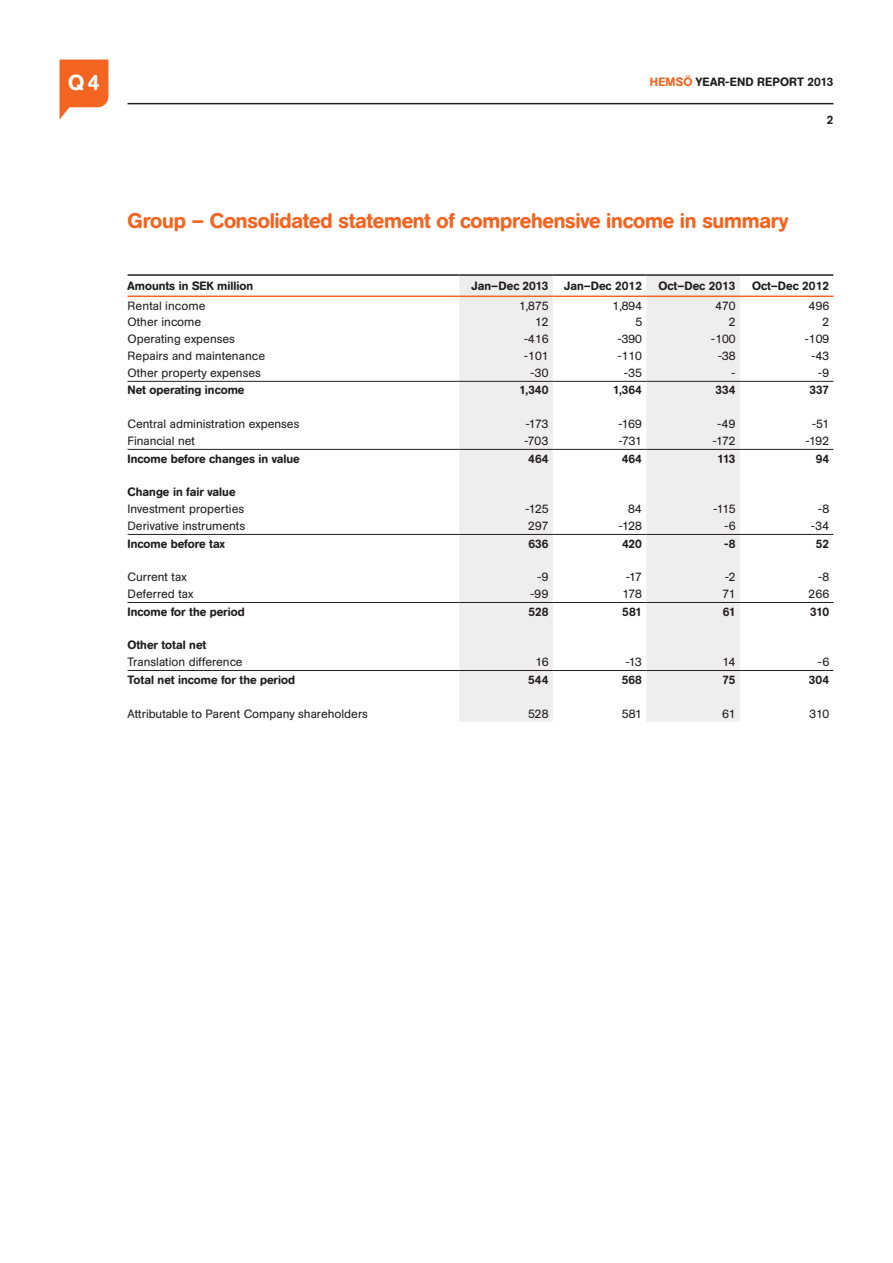
<style>
.page{position:relative;width:893px;height:1263px;background:#fff}
.page>*{position:absolute;margin:0;border:0;box-sizing:border-box;transform-origin:0 0}
.t1{font:500 21.6px "AG Book Rounded Std";color:#fff}
.t2{font:500 21px "AG Book Rounded Std";letter-spacing:-.015em;color:#f36421}
.t3{font:12px "AG Book Rounded Std";color:#231f20}
.t4{font:500 12px "AG Book Rounded Std";color:#231f20}
.t5{font:500 12px "AG Book Rounded Std";letter-spacing:.02em;color:#231f20}
.s1{color:#f36421}
</style>
<div class="page">
<svg style="left:60px;top:60px;width:48px;height:59px"></svg>
<hr style="left:128px;top:103px;width:705px;height:1px;background:#231f20">
<svg style="left:459px;top:276px;width:281px;height:445px;fill:#eeeeef"></svg>
<hr style="left:128px;top:381px;width:331px;height:1px;background:#231f20">
<hr style="left:459px;top:381px;width:94px;height:1px;background:#231f20">
<hr style="left:553px;top:381px;width:93px;height:1px;background:#231f20">
<hr style="left:646px;top:381px;width:94px;height:1px;background:#231f20">
<hr style="left:740px;top:381px;width:93px;height:1px;background:#231f20">
<hr style="left:128px;top:449px;width:331px;height:1px;background:#231f20">
<hr style="left:459px;top:449px;width:94px;height:1px;background:#231f20">
<hr style="left:553px;top:449px;width:93px;height:1px;background:#231f20">
<hr style="left:646px;top:449px;width:94px;height:1px;background:#231f20">
<hr style="left:740px;top:449px;width:93px;height:1px;background:#231f20">
<hr style="left:128px;top:534px;width:331px;height:1px;background:#231f20">
<hr style="left:459px;top:534px;width:94px;height:1px;background:#231f20">
<hr style="left:553px;top:534px;width:93px;height:1px;background:#231f20">
<hr style="left:646px;top:534px;width:94px;height:1px;background:#231f20">
<hr style="left:740px;top:534px;width:93px;height:1px;background:#231f20">
<hr style="left:128px;top:274px;width:331px;height:2px;background:#231f20">
<hr style="left:459px;top:274px;width:94px;height:2px;background:#231f20">
<hr style="left:553px;top:274px;width:93px;height:2px;background:#231f20">
<hr style="left:646px;top:274px;width:94px;height:2px;background:#231f20">
<hr style="left:740px;top:274px;width:93px;height:2px;background:#231f20">
<hr style="left:128px;top:602px;width:331px;height:1px;background:#231f20">
<hr style="left:459px;top:602px;width:94px;height:1px;background:#231f20">
<hr style="left:553px;top:602px;width:93px;height:1px;background:#231f20">
<hr style="left:646px;top:602px;width:94px;height:1px;background:#231f20">
<hr style="left:740px;top:602px;width:93px;height:1px;background:#231f20">
<hr style="left:128px;top:296px;width:331px;height:1px;background:#f36421">
<hr style="left:459px;top:296px;width:94px;height:1px;background:#f36421">
<hr style="left:553px;top:296px;width:93px;height:1px;background:#f36421">
<hr style="left:646px;top:296px;width:94px;height:1px;background:#f36421">
<hr style="left:740px;top:296px;width:93px;height:1px;background:#f36421">
<hr style="left:128px;top:670px;width:331px;height:1px;background:#231f20">
<hr style="left:459px;top:670px;width:94px;height:1px;background:#231f20">
<hr style="left:553px;top:670px;width:93px;height:1px;background:#231f20">
<hr style="left:646px;top:670px;width:94px;height:1px;background:#231f20">
<hr style="left:740px;top:670px;width:93px;height:1px;background:#231f20">
<h1 class="t1" style="left:68px;top:70px;width:33px">Q4</h1>
<p class="t5" style="left:650px;top:74px;width:185px"><span class="s1">HEMSÖ</span> YEAR-END REPORT 2013</p>
<p class="t4" style="left:827px;top:113px;width:8px">2</p>
<h2 class="t2" style="left:128px;top:209px;width:662px">Group – Consolidated statement of comprehensive income in summary</h2>
<p class="t4" style="left:128px;top:279px;width:127px">Amounts in SEK million</p>
<p class="t4" style="left:471px;top:279px;width:79px">Jan–Dec 2013</p>
<p class="t4" style="left:564px;top:279px;width:80px">Jan–Dec 2012</p>
<p class="t4" style="left:659px;top:279px;width:79px">Oct–Dec 2013</p>
<p class="t4" style="left:752px;top:279px;width:79px">Oct–Dec 2012</p>
<p class="t3" style="left:128px;top:299px;width:80px">Rental income</p>
<p class="t3" style="left:519px;top:299px;width:31px">1,875</p>
<p class="t3" style="left:613px;top:299px;width:31px">1,894</p>
<p class="t3" style="left:715px;top:299px;width:22px">470</p>
<p class="t3" style="left:809px;top:299px;width:22px">496</p>
<p class="t3" style="left:128px;top:315px;width:75px">Other income</p>
<p class="t3" style="left:535px;top:315px;width:15px">12</p>
<p class="t3" style="left:635px;top:315px;width:8px">5</p>
<p class="t3" style="left:729px;top:315px;width:8px">2</p>
<p class="t3" style="left:822px;top:315px;width:8px">2</p>
<p class="t3" style="left:128px;top:332px;width:109px">Operating expenses</p>
<p class="t3" style="left:524px;top:332px;width:26px">-416</p>
<p class="t3" style="left:617px;top:332px;width:26px">-390</p>
<p class="t3" style="left:711px;top:332px;width:26px">-100</p>
<p class="t3" style="left:804px;top:332px;width:26px">-109</p>
<p class="t3" style="left:128px;top:349px;width:139px">Repairs and maintenance</p>
<p class="t3" style="left:524px;top:349px;width:26px">-101</p>
<p class="t3" style="left:617px;top:349px;width:26px">-110</p>
<p class="t3" style="left:718px;top:349px;width:19px">-38</p>
<p class="t3" style="left:811px;top:349px;width:19px">-43</p>
<p class="t3" style="left:127px;top:366px;width:135px">Other property expenses</p>
<p class="t3" style="left:530px;top:366px;width:20px">-30</p>
<p class="t3" style="left:624px;top:366px;width:20px">-35</p>
<p class="t3" style="left:731px;top:366px;width:6px">-</p>
<p class="t3" style="left:818px;top:366px;width:13px">-9</p>
<p class="t4" style="left:127px;top:383px;width:118px">Net operating income</p>
<p class="t4" style="left:519px;top:383px;width:31px">1,340</p>
<p class="t4" style="left:613px;top:383px;width:31px">1,364</p>
<p class="t4" style="left:716px;top:383px;width:22px">334</p>
<p class="t4" style="left:809px;top:383px;width:21px">337</p>
<p class="t3" style="left:127px;top:417px;width:173px">Central administration expenses</p>
<p class="t3" style="left:525px;top:417px;width:25px">-173</p>
<p class="t3" style="left:618px;top:417px;width:25px">-169</p>
<p class="t3" style="left:717px;top:417px;width:20px">-49</p>
<p class="t3" style="left:812px;top:417px;width:19px">-51</p>
<p class="t3" style="left:128px;top:434px;width:69px">Financial net</p>
<p class="t3" style="left:524px;top:434px;width:26px">-703</p>
<p class="t3" style="left:618px;top:434px;width:25px">-731</p>
<p class="t3" style="left:712px;top:434px;width:25px">-172</p>
<p class="t3" style="left:805px;top:434px;width:25px">-192</p>
<p class="t4" style="left:127px;top:451px;width:174px">Income before changes in value</p>
<p class="t4" style="left:528px;top:451px;width:22px">464</p>
<p class="t4" style="left:622px;top:451px;width:22px">464</p>
<p class="t4" style="left:717px;top:451px;width:20px">113</p>
<p class="t4" style="left:816px;top:451px;width:15px">94</p>
<p class="t4" style="left:127px;top:485px;width:110px">Change in fair value</p>
<p class="t3" style="left:127px;top:502px;width:118px">Investment properties</p>
<p class="t3" style="left:525px;top:502px;width:25px">-125</p>
<p class="t3" style="left:628px;top:502px;width:15px">84</p>
<p class="t3" style="left:713px;top:502px;width:24px">-115</p>
<p class="t3" style="left:818px;top:502px;width:13px">-8</p>
<p class="t3" style="left:127px;top:519px;width:119px">Derivative instruments</p>
<p class="t3" style="left:528px;top:519px;width:22px">297</p>
<p class="t3" style="left:619px;top:519px;width:25px">-128</p>
<p class="t3" style="left:724px;top:519px;width:13px">-6</p>
<p class="t3" style="left:811px;top:519px;width:20px">-34</p>
<p class="t4" style="left:127px;top:536px;width:99px">Income before tax</p>
<p class="t4" style="left:528px;top:536px;width:22px">636</p>
<p class="t4" style="left:622px;top:536px;width:21px">420</p>
<p class="t4" style="left:724px;top:536px;width:13px">-8</p>
<p class="t4" style="left:816px;top:536px;width:15px">52</p>
<p class="t3" style="left:127px;top:570px;width:61px">Current tax</p>
<p class="t3" style="left:537px;top:570px;width:13px">-9</p>
<p class="t3" style="left:626px;top:570px;width:18px">-17</p>
<p class="t3" style="left:725px;top:570px;width:12px">-2</p>
<p class="t3" style="left:818px;top:570px;width:13px">-8</p>
<p class="t3" style="left:128px;top:587px;width:67px">Deferred tax</p>
<p class="t3" style="left:530px;top:587px;width:20px">-99</p>
<p class="t3" style="left:623px;top:587px;width:21px">178</p>
<p class="t3" style="left:723px;top:587px;width:15px">71</p>
<p class="t3" style="left:809px;top:587px;width:22px">266</p>
<p class="t4" style="left:128px;top:604px;width:119px">Income for the period</p>
<p class="t4" style="left:529px;top:604px;width:21px">528</p>
<p class="t4" style="left:622px;top:604px;width:21px">581</p>
<p class="t4" style="left:723px;top:604px;width:14px">61</p>
<p class="t4" style="left:810px;top:604px;width:21px">310</p>
<p class="t4" style="left:128px;top:638px;width:80px">Other total net</p>
<p class="t3" style="left:128px;top:655px;width:117px">Translation difference</p>
<p class="t3" style="left:535px;top:655px;width:15px">16</p>
<p class="t3" style="left:625px;top:655px;width:18px">-13</p>
<p class="t3" style="left:723px;top:655px;width:14px">14</p>
<p class="t3" style="left:818px;top:655px;width:13px">-6</p>
<p class="t4" style="left:127px;top:672px;width:169px">Total net income for the period</p>
<p class="t4" style="left:528px;top:672px;width:22px">544</p>
<p class="t4" style="left:622px;top:672px;width:22px">568</p>
<p class="t4" style="left:723px;top:672px;width:15px">75</p>
<p class="t4" style="left:809px;top:672px;width:22px">304</p>
<p class="t3" style="left:127px;top:706px;width:242px">Attributable to Parent Company shareholders</p>
<p class="t3" style="left:528px;top:706px;width:22px">528</p>
<p class="t3" style="left:622px;top:706px;width:22px">581</p>
<p class="t3" style="left:722px;top:706px;width:15px">61</p>
<p class="t3" style="left:809px;top:706px;width:21px">310</p>
</div>
